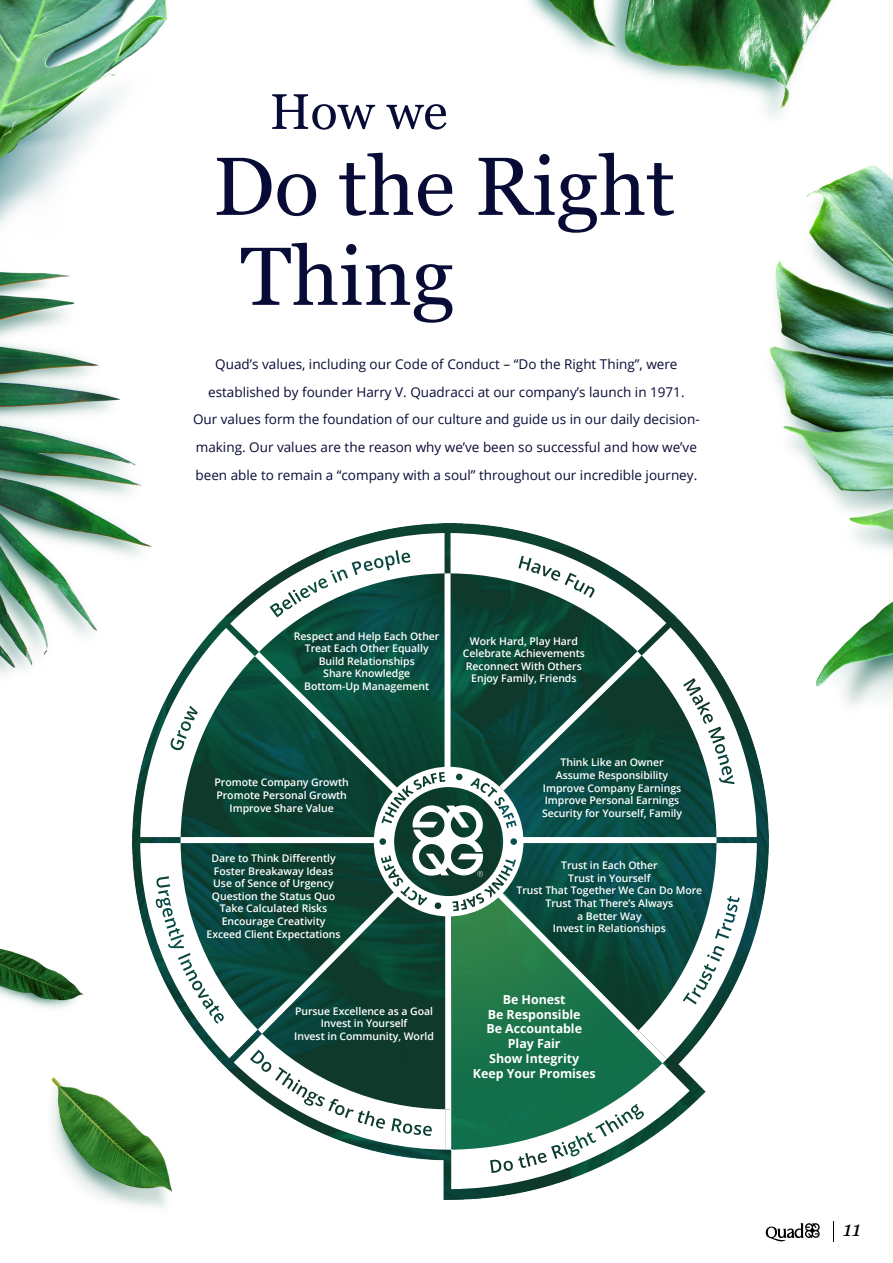
<style>
.page{position:relative;width:893px;height:1263px;background:#fff}
.page>*{position:absolute;margin:0;border:0;box-sizing:border-box;transform-origin:0 0}
.t1{font:82.35px/90px "Georgia";color:#080b36}
.t2{font:49.95px "Georgia";color:#080b36}
.t3{font:italic 21px "Georgia";color:#000}
.t4{font:13.5px/27.8px "Open Sans";color:#080b36;text-align:center}
.t5{font:700 12.45px/15px "Open Sans";letter-spacing:-.005em;color:#fff;text-align:center}
.t6{font:600 10.5px/12.6px "Open Sans";letter-spacing:-.005em;color:#fff;text-align:center}
</style>
<div class="page">
<img style="left:0;top:0;width:893px;height:1242px">
<img style="left:132px;top:524px;width:636px;height:676px">
<svg style="left:140px;top:533px;width:617px;height:656px"></svg>
<svg style="left:833px;top:1221px;width:1px;height:20px"></svg>
<svg style="left:766px;top:1223px;width:54px;height:18px"></svg>
<h2 class="t2" style="left:270px;top:75px;width:179px">How we</h2>
<h1 class="t1" style="left:240px;top:138px;width:436px;text-indent:-28px">Do the Right<br>Thing</h1>
<p class="t4" style="left:193px;top:350px;width:508px">Quad’s values, including our Code of Conduct – “Do the Right Thing”, were established by founder Harry V. Quadracci at our company’s launch in 1971.<br>Our values form the foundation of our culture and guide us in our daily decision&shy;making. Our values are the reason why we’ve been so successful and how we’ve been able to remain a “company with a soul” throughout our incredible journey.</p>
<p class="t6" style="left:294px;top:629px;width:147px">Respect and Help Each Other<br>Treat Each Other Equally<br>Build Relationships<br>Share Knowledge<br>Bottom-Up Management</p>
<p class="t6" style="left:463px;top:634px;width:124px">Work Hard, Play Hard<br>Celebrate Achievements<br>Reconnect With Others<br>Enjoy Family, Friends</p>
<p class="t6" style="left:215px;top:776px;width:136px">Promote Company Growth<br>Promote Personal Growth<br>Improve Share Value</p>
<p class="t6" style="left:207px;top:852px;width:135px">Dare to Think Differently<br>Foster Breakaway Ideas<br>Use of Sence of Urgency<br>Question the Status Quo<br>Take Calculated Risks<br>Encourage Creativity<br>Exceed Client Expectations</p>
<p class="t6" style="left:294px;top:1004px;width:141px">Pursue Excellence as a Goal<br>Invest in Yourself<br>Invest in Community, World</p>
<p class="t6" style="left:542px;top:756px;width:142px">Think Like an Owner<br>Assume Responsibility<br>Improve Company Earnings<br>Improve Personal Earnings<br>Security for Yourself, Family</p>
<p class="t6" style="left:517px;top:859px;width:187px">Trust in Each Other<br>Trust in Yourself<br>Trust That Together We Can Do More<br>Trust That There’s Always<br>a Better Way<br>Invest in Relationships</p>
<p class="t5" style="left:473px;top:991px;width:124px">Be Honest<br>Be Responsible<br>Be Accountable<br>Play Fair<br>Show Integrity<br>Keep Your Promises</p>
<h3 class="t3" style="left:843px;top:1213px;width:20px">11</h3>
</div>
